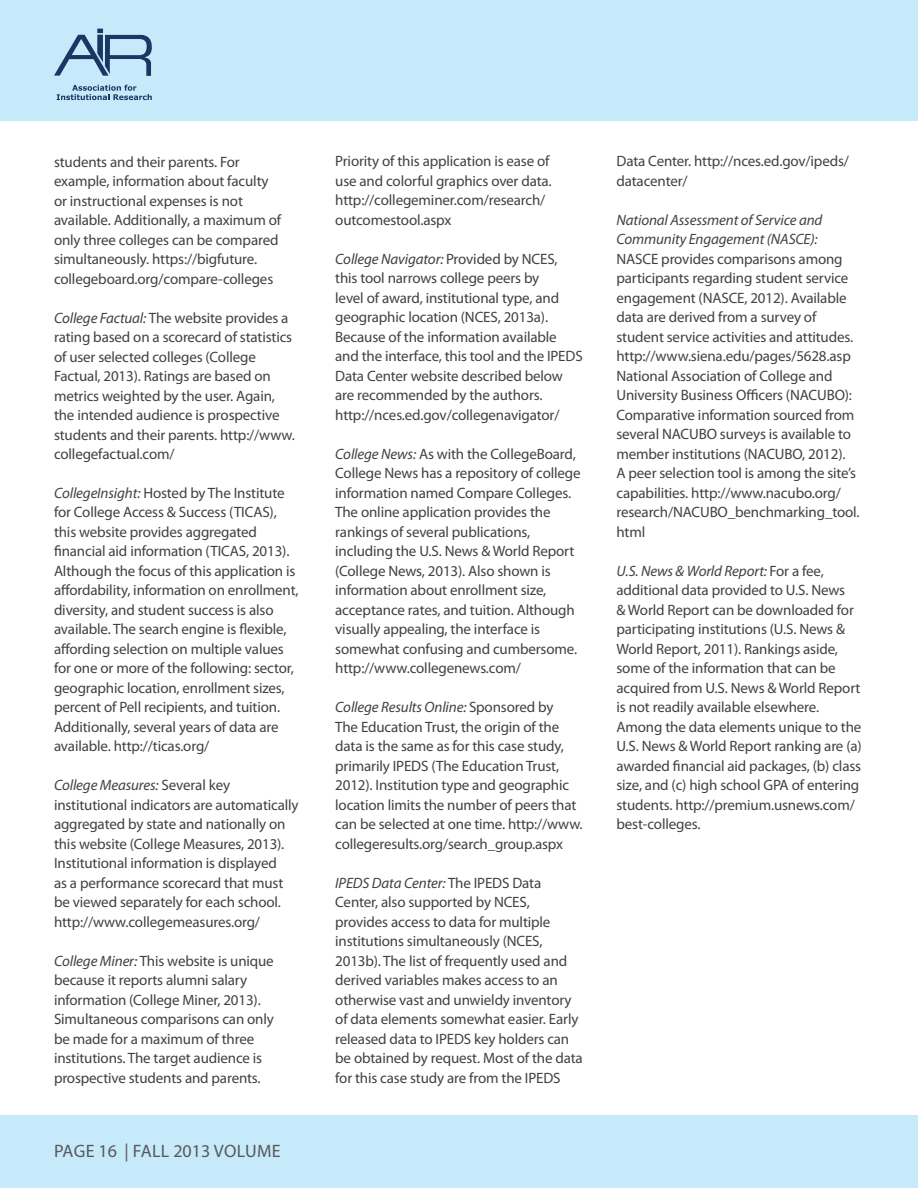
<style>
.page{position:relative;width:918px;height:1188px;background:#fff}
.page>*{position:absolute;margin:0;border:0;box-sizing:border-box;transform-origin:0 0}
.t1{font:18px "Myriad Pro";color:#58595b}
.t2{font:15px/19.5px "Myriad Pro";letter-spacing:-.01em;color:#414142}
.t3{font:italic 15px/19.5px "Myriad Pro";letter-spacing:-.01em;color:#414142}
.s1{font-style:italic}
</style>
<div class="page">
<div style="left:0;top:0;width:918px;height:120px;background:#c7eafb"></div>
<div style="left:0;top:1115px;width:918px;height:73px;background:#c7eafb"></div>
<svg style="left:54px;top:29px;width:98px;height:47px"></svg>
<svg style="left:57px;top:85px;width:95px;height:15px"></svg>
<p class="t2" style="left:54px;top:151px;width:229px">students and their parents. For example, information about faculty or instructional expenses is not available. Additionally, a maximum of only three colleges can be compared simultaneously. https://bigfuture. collegeboard.org/compare-colleges</p>
<p class="t2" style="left:54px;top:307px;width:242px"><span class="s1">College Factual:</span> The website provides a rating based on a scorecard of statistics of user selected colleges (College Factual, 2013). Ratings are based on metrics weighted by the user. Again, the intended audience is prospective students and their parents. http://www. collegefactual.com/</p>
<p class="t2" style="left:54px;top:483px;width:246px"><span class="s1">CollegeInsight:</span> Hosted by The Institute for College Access &amp; Success (TICAS), this website provides aggregated financial aid information (TICAS, 2013).<br>Although the focus of this application is affordability, information on enrollment, diversity, and student success is also available. The search engine is flexible, affording selection on multiple values for one or more of the following: sector, geographic location, enrollment sizes, percent of Pell recipients, and tuition.<br>Additionally, several years of data are available. http://ticas.org/</p>
<p class="t2" style="left:54px;top:775px;width:246px"><span class="s1">College Measures:</span> Several key institutional indicators are automatically aggregated by state and nationally on this website (College Measures, 2013).<br>Institutional information is displayed<br>as a performance scorecard that must be viewed separately for each school. http://www.collegemeasures.org/</p>
<p class="t2" style="left:54px;top:951px;width:221px"><span class="s1">College Miner:</span> This website is unique because it reports alumni salary information (College Miner, 2013).<br>Simultaneous comparisons can only be made for a maximum of three institutions. The target audience is prospective students and parents.</p>
<p class="t1" style="left:54px;top:1139px;width:20px">Page</p>
<p class="t1" style="left:99px;top:1139px;width:53px">16 | Fall</p>
<p class="t1" style="left:173px;top:1139px;width:63px">2013 volume</p>
<p class="t2" style="left:335px;top:151px;width:218px">Priority of this application is ease of use and colorful graphics over data. http://collegeminer.com/research/ outcomestool.aspx</p>
<p class="t2" style="left:335px;top:249px;width:249px"><span class="s1">College Navigator:</span> Provided by NCES, this tool narrows college peers by<br>level of award, institutional type, and geographic location (NCES, 2013a).<br>Because of the information available and the interface, this tool and the IPEDS Data Center website described below are recommended by the authors. http://nces.ed.gov/collegenavigator/</p>
<p class="t2" style="left:335px;top:444px;width:247px"><span class="s1">College News:</span> As with the CollegeBoard, College News has a repository of college information named Compare Colleges.<br>The online application provides the rankings of several publications, including the U.S. News &amp; World Report (College News, 2013). Also shown is information about enrollment size, acceptance rates, and tuition. Although visually appealing, the interface is somewhat confusing and cumbersome. http://www.collegenews.com/</p>
<p class="t2" style="left:335px;top:697px;width:249px"><span class="s1">College Results Online:</span> Sponsored by<br>The Education Trust, the origin of the data is the same as for this case study, primarily IPEDS (The Education Trust, 2012). Institution type and geographic location limits the number of peers that can be selected at one time. http://www. collegeresults.org/search_group.aspx</p>
<p class="t2" style="left:335px;top:873px;width:249px"><span class="s1">IPEDS Data Center:</span> The IPEDS Data Center, also supported by NCES, provides access to data for multiple institutions simultaneously (NCES, 2013b). The list of frequently used and derived variables makes access to an otherwise vast and unwieldy inventory of data elements somewhat easier. Early released data to IPEDS key holders can be obtained by request. Most of the data for this case study are from the IPEDS</p>
<p class="t2" style="left:616px;top:151px;width:234px">Data Center. http://nces.ed.gov/ipeds/ datacenter/</p>
<p class="t3" style="left:616px;top:210px;width:207px">National Assessment of Service and<br>Community Engagement (NASCE):</p>
<p class="t2" style="left:616px;top:249px;width:245px">NASCE provides comparisons among participants regarding student service engagement (NASCE, 2012). Available data are derived from a survey of student service activities and attitudes. http://www.siena.edu/pages/5628.asp National Association of College and University Business Officers (NACUBO):<br>Comparative information sourced from several NACUBO surveys is available to member institutions (NACUBO, 2012).<br>A peer selection tool is among the site’s capabilities. http://www.nacubo.org/ research/NACUBO_benchmarking_tool. html</p>
<p class="t2" style="left:616px;top:561px;width:247px"><span class="s1">U.S. News &amp; World Report:</span> For a fee, additional data provided to U.S. News<br>&amp; World Report can be downloaded for participating institutions (U.S. News &amp; World Report, 2011). Rankings aside, some of the information that can be acquired from U.S. News &amp; World Report is not readily available elsewhere.<br>Among the data elements unique to the U.S. News &amp; World Report ranking are (a) awarded financial aid packages, (b) class size, and (c) high school GPA of entering students. http://premium.usnews.com/ best-colleges.</p>
</div>
